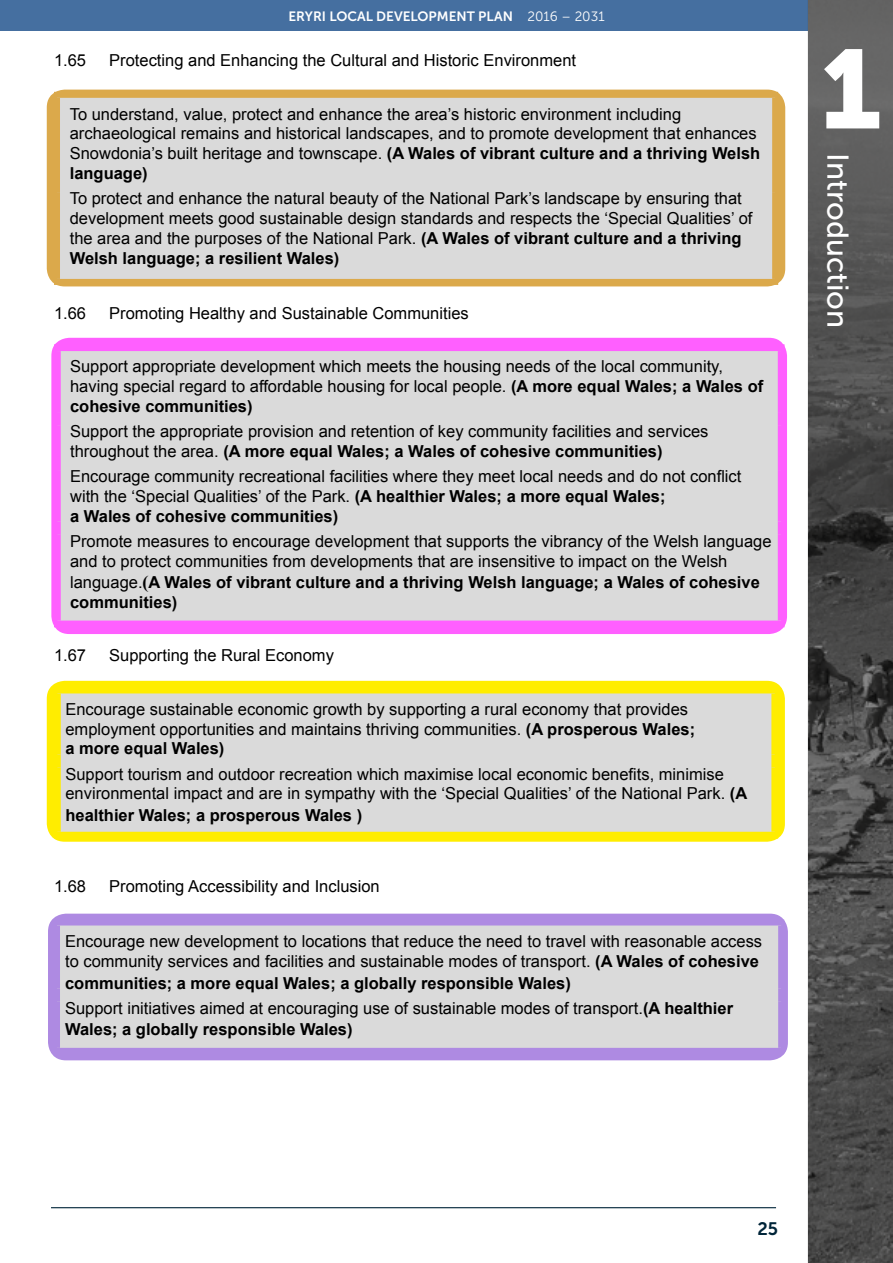
<style>
.page{position:relative;width:893px;height:1263px;background:#fff}
.page>*{position:absolute;margin:0;border:0;box-sizing:border-box;transform-origin:0 0}
.t1{font:111px "Museo Sans 900";color:#fff}
.t2{font:30px "Museo Sans 500";color:#fff}
.t3{font:18px "Museo Sans 700";color:#002539}
.t4{font:16.5px/19.8px "Arial";color:#000}
.t5{font:700 16.5px/19.8px "Arial";color:#000}
.t6{font:13.5px "Museo Sans 700";color:#fff}
.s1{font-family:"Museo Sans 300"}
.s2{font-weight:700}
.s3{font-weight:400}
.s4{font-family:"Times New Roman";font-size:18px}
</style>
<div class="page">
<div style="left:0;top:0;width:810px;height:31px;background:#456fa0"></div>
<hr style="left:51px;top:1207px;width:725px;height:1px;background:#002539">
<img style="left:808px;top:0;width:85px;height:1263px">
<div style="left:47px;top:90px;width:738px;height:196px;background:#dba94b;border-radius:18px"></div>
<div style="left:51px;top:338px;width:736px;height:296px;background:#ff5fff;border-radius:18px"></div>
<div style="left:47px;top:681px;width:738px;height:161px;background:#ffed00;border-radius:18px"></div>
<div style="left:48px;top:914px;width:740px;height:146px;background:#ae8ae2;border-radius:18px"></div>
<div style="left:60px;top:98px;width:712px;height:181px;background:#dadada"></div>
<div style="left:54px;top:92px;width:724px;height:6px;background:#dba94b"></div>
<div style="left:54px;top:279px;width:724px;height:6px;background:#dba94b"></div>
<div style="left:61px;top:351px;width:717px;height:269px;background:#dadada"></div>
<div style="left:54px;top:344px;width:730px;height:7px;background:#ff5fff"></div>
<div style="left:61px;top:693px;width:710px;height:139px;background:#dadada"></div>
<div style="left:60px;top:925px;width:718px;height:123px;background:#dadada"></div>
<p class="t6" style="left:288px;top:9px;width:318px">ERYRI LOCAL DEVELOPMENT PLAN <span class="s1">2016 – 2031</span></p>
<p class="t4" style="left:54px;top:50px;width:34px">1.65</p>
<p class="t4" style="left:109px;top:50px;width:468px">Protecting and Enhancing the Cultural and Historic Environment</p>
<p class="t4" style="left:70px;top:104px;width:692px">To understand, value, protect and enhance the area’s historic environment including archaeological remains and historical landscapes, and to promote development that enhances Snowdonia’s built heritage and townscape. <span class="s2">(A Wales of vibrant culture and a thriving Welsh language)</span></p>
<p class="t4" style="left:70px;top:189px;width:684px">To protect and enhance the natural beauty of the National Park’s landscape by ensuring that development meets good sustainable design standards and respects the ‘Special Qualities’ of the area and the purposes of the National Park. <span class="s2">(A Wales of vibrant culture and a thriving Welsh language; a resilient Wales)</span></p>
<p class="t4" style="left:54px;top:303px;width:34px">1.66</p>
<p class="t4" style="left:109px;top:303px;width:361px">Promoting Healthy and Sustainable Communities</p>
<p class="t4" style="left:70px;top:357px;width:695px">Support appropriate development which meets the housing needs of the local community, having special regard to affordable housing for local people. <span class="s2">(A more equal Wales; a Wales of cohesive communities)</span></p>
<p class="t4" style="left:70px;top:422px;width:640px">Support the appropriate provision and retention of key community facilities and services throughout the area. <span class="s2">(A more equal Wales; a Wales of cohesive communities)</span></p>
<p class="t4" style="left:70px;top:467px;width:673px">Encourage community recreational facilities where they meet local needs and do not conflict with the ‘Special Qualities’ of the Park. <span class="s2">(A healthier Wales; a more equal Wales;<br>a Wales of cohesive communities)</span></p>
<p class="t4" style="left:70px;top:531px;width:703px">Promote measures to encourage development that supports the vibrancy of the Welsh language and to protect communities from developments that are insensitive to impact on the Welsh</p>
<p class="t5" style="left:70px;top:573px;width:691px"><span class="s3">language.</span><span class="s4">(</span>A Wales of vibrant culture and a thriving Welsh language; a Wales of cohesive communities)</p>
<p class="t4" style="left:54px;top:645px;width:34px">1.67</p>
<p class="t4" style="left:109px;top:645px;width:226px">Supporting the Rural Economy</p>
<p class="t4" style="left:65px;top:699px;width:631px">Encourage sustainable economic growth by supporting a rural economy that provides employment opportunities and maintains thriving communities. <span class="s2">(A prosperous Wales; a more equal Wales)</span></p>
<p class="t4" style="left:65px;top:764px;width:683px">Support tourism and outdoor recreation which maximise local economic benefits, minimise environmental impact and are in sympathy with the ‘Special Qualities’ of the National Park. <span class="s2">(A</span></p>
<p class="t5" style="left:65px;top:806px;width:298px">healthier Wales; a prosperous Wales )</p>
<p class="t4" style="left:54px;top:876px;width:34px">1.68</p>
<p class="t4" style="left:109px;top:876px;width:272px">Promoting Accessibility and Inclusion</p>
<p class="t4" style="left:65px;top:932px;width:699px">Encourage new development to locations that reduce the need to travel with reasonable access to community services and facilities and sustainable modes of transport. <span class="s2">(A Wales of cohesive</span></p>
<p class="t4" style="left:65px;top:970px;width:670px;line-height:25px"><span class="s2">communities; a more equal Wales; a globally responsible Wales)<br></span>Support initiatives aimed at encouraging use of sustainable modes of transport.<span class="s2">(A healthier</span></p>
<p class="t5" style="left:65px;top:1020px;width:289px">Wales; a globally responsible Wales)</p>
<h1 class="t1" style="left:820px;top:27px;width:63px">1</h1>
<h2 class="t2" style="left:854px;top:153px;width:176px;rotate:90deg">Introduction</h2>
<p class="t3" style="left:757px;top:1219px;width:22px">25</p>
</div>
